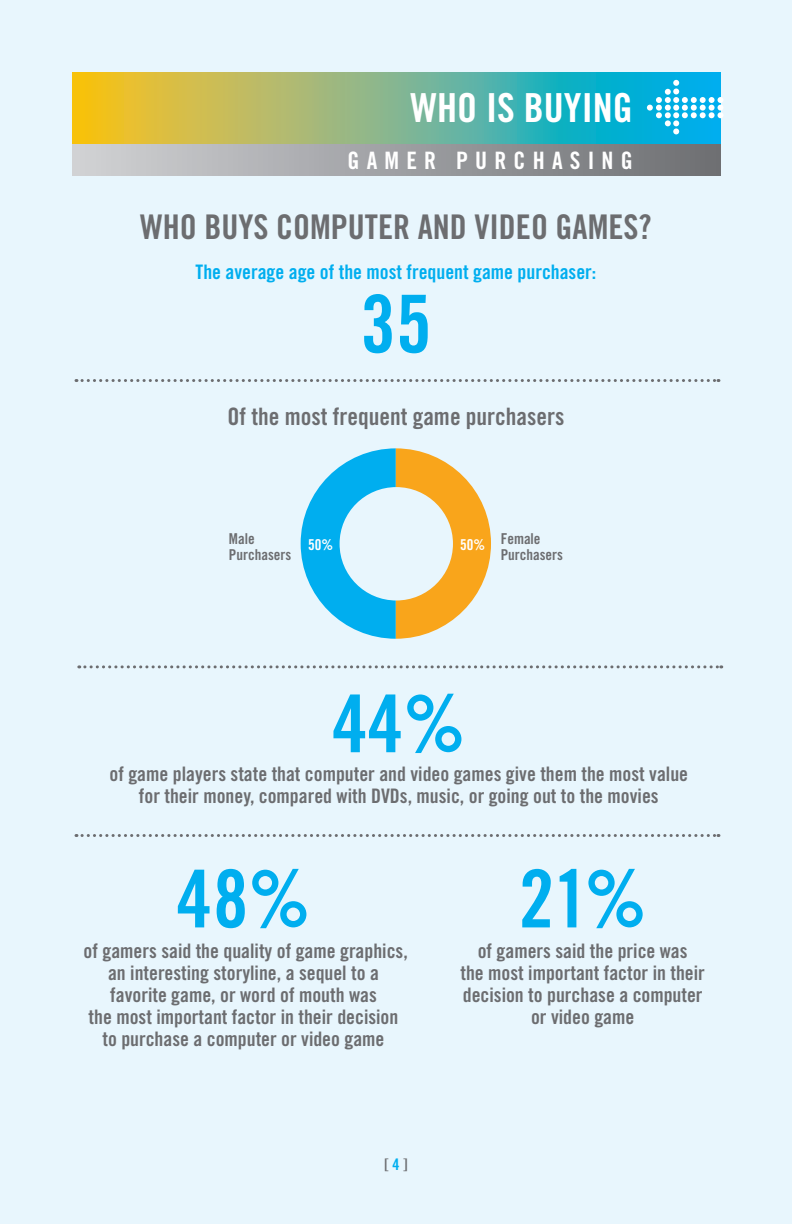
<style>
.page{position:relative;width:792px;height:1224px;background:#e8f6fd}
.page>*{position:absolute;margin:0;border:0;box-sizing:border-box;transform-origin:0 0}
.t1{font:80px "Trade Gothic LT Std Bd Cn 20";color:#00aeef}
.t2{font:40px "Trade Gothic LT Std Bd Cn 20";color:#fff}
.t3{font:34px "Trade Gothic LT Std Bd Cn 20";color:#6c6d70}
.t4{font:24px "Trade Gothic LT Std Bd Cn 20";color:#6c6d70}
.t5{font:24px "Trade Gothic LT Std Bd Cn 20";letter-spacing:.3em;color:#fff}
.t6{font:20px/22px "Trade Gothic LT Std Bd Cn 20";color:#6c6d70;text-align:center}
.t7{font:20px "Trade Gothic LT Std Bd Cn 20";color:#00aeef}
.t8{font:16px "Trade Gothic LT Std Bd Cn 20";color:#6c6d70}
.t9{font:15px/16px "Trade Gothic Bold Cond Twenty";color:#6c6d70}
.t10{font:15px "Trade Gothic Bold Cond Twenty";color:#fff}
.s1{color:#00aeef}
</style>
<div class="page">
<svg style="left:72px;top:72px;width:648px;height:72px;background:#82b783"></svg>
<div style="left:72px;top:144px;width:648px;height:31px;background:linear-gradient(to right,#d1d2d5,#6d6f72)"></div>
<svg style="left:647px;top:80px;width:76px;height:54px;background:#39c0ea"></svg>
<svg style="left:76px;top:379px;width:643px;height:3px"></svg>
<svg style="left:76px;top:834px;width:643px;height:3px"></svg>
<svg style="left:79px;top:665px;width:643px;height:3px"></svg>
<svg style="left:301px;top:448px;width:190px;height:191px"></svg>
<div style="left:340px;top:487px;width:113px;height:113px;background:#e8f6fd;border-radius:50%"></div>
<h2 class="t2" style="left:411px;top:84px;width:224px">who is buying</h2>
<p class="t5" style="left:348px;top:145px;width:287px">G amer Pu rchasing</p>
<h3 class="t3" style="left:140px;top:206px;width:513px">Who BUys Computer and Video Games?</h3>
<p class="t7" style="left:196px;top:259px;width:402px">The average age of the most frequent game purchaser:</p>
<h1 class="t1" style="left:360px;top:275px;width:73px">35</h1>
<p class="t4" style="left:227px;top:402px;width:339px">Of the most frequent game purchasers</p>
<p class="t9" style="left:229px;top:530px;width:64px">Male<br>Purchasers</p>
<p class="t9" style="left:501px;top:530px;width:64px">Female<br>Purchasers</p>
<p class="t10" style="left:308px;top:535px;width:26px">50%</p>
<p class="t10" style="left:460px;top:535px;width:26px">50%</p>
<h1 class="t1" style="left:332px;top:675px;width:135px">44%</h1>
<p class="t6" style="left:110px;top:763px;width:580px">of game players state that computer and video games give them the most value for their money, compared with DVDs, music, or going out to the movies</p>
<h1 class="t1" style="left:177px;top:850px;width:135px">48%</h1>
<p class="t6" style="left:89px;top:962px;width:311px">an interesting storyline, a sequel to a favorite game, or word of mouth was<br>the most important factor in their decision to purchase a computer or video game</p>
<p class="t6" style="left:84px;top:940px;width:326px">of gamers said the quality of game graphics,</p>
<p class="t8" style="left:384px;top:1155px;width:25px">[<span class="s1">4</span>]</p>
<h1 class="t1" style="left:519px;top:850px;width:129px">21%</h1>
<p class="t6" style="left:461px;top:962px;width:246px">the most important factor in their decision to purchase a computer or video game</p>
<p class="t6" style="left:478px;top:940px;width:211px">of gamers said the price was</p>
</div>
